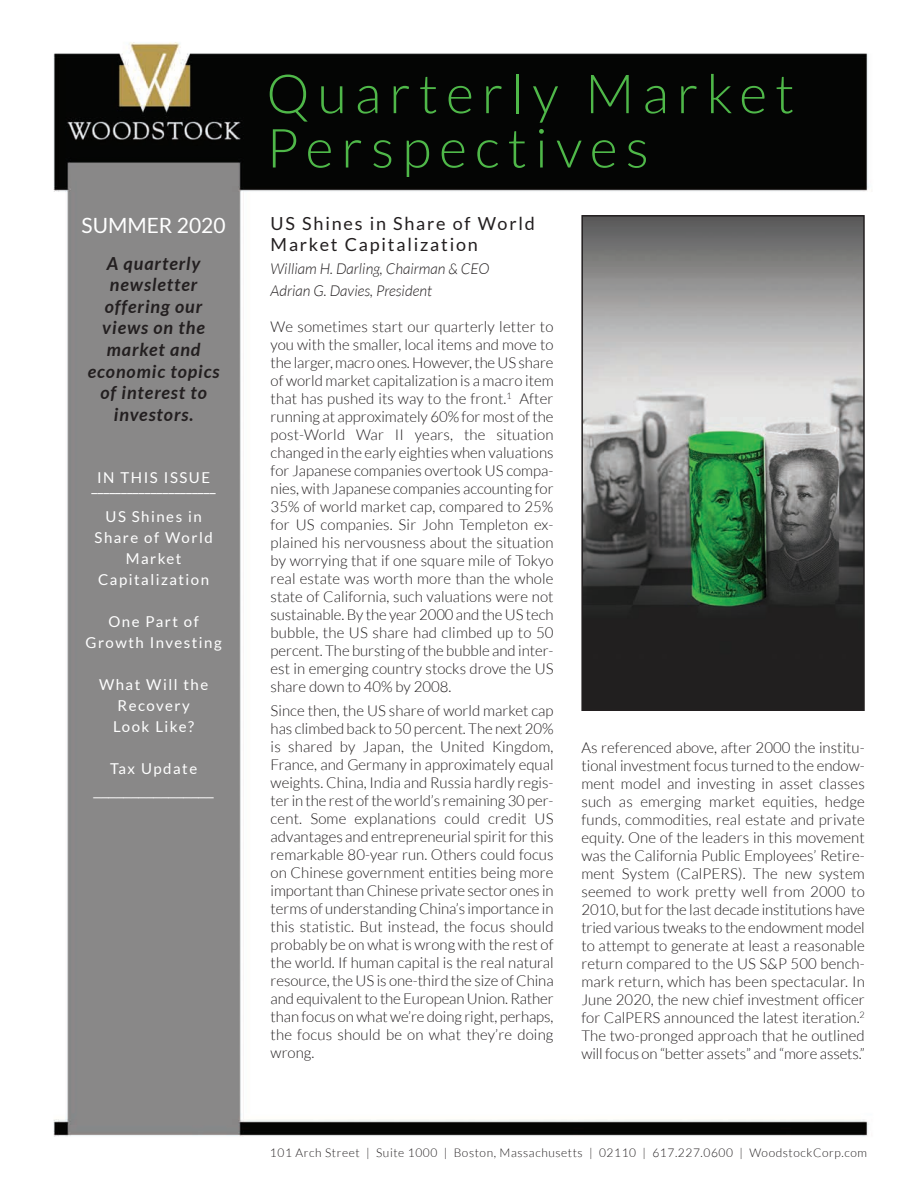
<style>
.page{position:relative;width:918px;height:1188px;background:#fff}
.page>*{position:absolute;margin:0;border:0;box-sizing:border-box;transform-origin:0 0}
.t1{font:300 54px/54.3px "Lato";letter-spacing:.15em;color:#4fb849}
.t2{font:21px "Lato";color:#fff}
.t3{font:italic 700 18px/21.6px "Lato";letter-spacing:.05em;color:#231f20;text-align:center}
.t4{font:18px/21.6px "Lato";letter-spacing:.1em;color:#231f20}
.t5{font:300 15px/18px "Lato";color:#231f20;text-align:justify}
.t6{font:15px/21px "Lato";letter-spacing:.1em;color:#fff;text-align:center}
.t7{font:italic 300 15px/22.5px "Lato";color:#231f20}
.t8{font:700 15px "Times New Roman";color:#fff}
.t9{font:300 12px "Lato";letter-spacing:.05em;color:#231f20}
</style>
<div class="page">
<img style="left:53px;top:42px;width:816px;height:1095px">
<img style="left:584px;top:218px;width:278px;height:490px">
<div style="left:581px;top:215px;width:284px;height:496px;border:2px solid #231f20"></div>
<h2 class="t2" style="left:82px;top:212px;width:145px">SUMMER 2020</h2>
<p class="t3" style="left:88px;top:252px;width:133px">A quarterly newsletter offering our views on the market and economic topics of interest to investors.</p>
<p class="t6" style="left:97px;top:467px;width:114px">IN THIS ISSUE</p>
<p class="t6" style="left:92px;top:471px;width:126px;line-height:30px">_____________________<br>US Shines in</p>
<p class="t6" style="left:95px;top:527px;width:120px">Share of World<br>Market<br>Capitalization</p>
<p class="t6" style="left:86px;top:611px;width:138px">One Part of<br>Growth Investing</p>
<p class="t6" style="left:99px;top:674px;width:111px">What Will the<br>Recovery<br>Look Like?</p>
<p class="t6" style="left:110px;top:758px;width:89px">Tax Update</p>
<p class="t8" style="left:94px;top:782px;width:121px">________________</p>
<h1 class="t1" style="left:266px;top:65px;width:530px">Quarterly Market<br>Perspectives</h1>
<p class="t4" style="left:271px;top:212px;width:266px">US Shines in Share of World<br>Market Capitalization</p>
<p class="t7" style="left:271px;top:257px;width:220px">William H. Darling, Chairman &amp; CEO<br>Adrian G. Davies, President</p>
<p class="t5" style="left:271px;top:317px;width:285px">We sometimes start our quarterly letter to you with the smaller, local items and move to the larger, macro ones. However, the US share of world market capitalization is a macro item that has pushed its way to the front.<sup>1</sup> After running at approximately 60% for most of the post-World War II years, the situation changed in the early eighties when valuations for Japanese companies overtook US compa&shy;nies, with Japanese companies accounting for 35% of world market cap, compared to 25% for US companies. Sir John Templeton ex&shy;plained his nervousness about the situation by worrying that if one square mile of Tokyo real estate was worth more than the whole state of California, such valuations were not sustainable. By the year 2000 and the US tech bubble, the US share had climbed up to 50 percent. The bursting of the bubble and inter&shy;est in emerging country stocks drove the US share down to 40% by 2008.</p>
<p class="t5" style="left:271px;top:701px;width:285px">Since then, the US share of world market cap has climbed back to 50 percent. The next 20% is shared by Japan, the United Kingdom, France, and Germany in approximately equal weights. China, India and Russia hardly regis&shy;ter in the rest of the world’s remaining 30 per&shy;cent. Some explanations could credit US advantages and entrepreneurial spirit for this remarkable 80-year run. Others could focus on Chinese government entities being more important than Chinese private sector ones in terms of understanding China’s importance in this statistic. But instead, the focus should probably be on what is wrong with the rest of the world. If human capital is the real natural resource, the US is one-third the size of China and equivalent to the European Union. Rather than focus on what we’re doing right, perhaps, the focus should be on what they’re doing wrong.</p>
<p class="t5" style="left:581px;top:738px;width:285px">As referenced above, after 2000 the institu&shy;tional investment focus turned to the endow&shy;ment model and investing in asset classes such as emerging market equities, hedge funds, commodities, real estate and private equity. One of the leaders in this movement was the California Public Employees’ Retire&shy;ment System (CalPERS). The new system seemed to work pretty well from 2000 to 2010, but for the last decade institutions have tried various tweaks to the endowment model to attempt to generate at least a reasonable return compared to the US S&amp;P 500 bench&shy;mark return, which has been spectacular. In June 2020, the new chief investment officer for CalPERS announced the latest iteration.<sup>2<br></sup>The two-pronged approach that he outlined will focus on “better assets” and “more assets.”</p>
<p class="t9" style="left:270px;top:1145px;width:599px">101 Arch Street | Suite 1000 | Boston, Massachusetts | 02110 | 617.227.0600 | WoodstockCorp.com</p>
</div>
